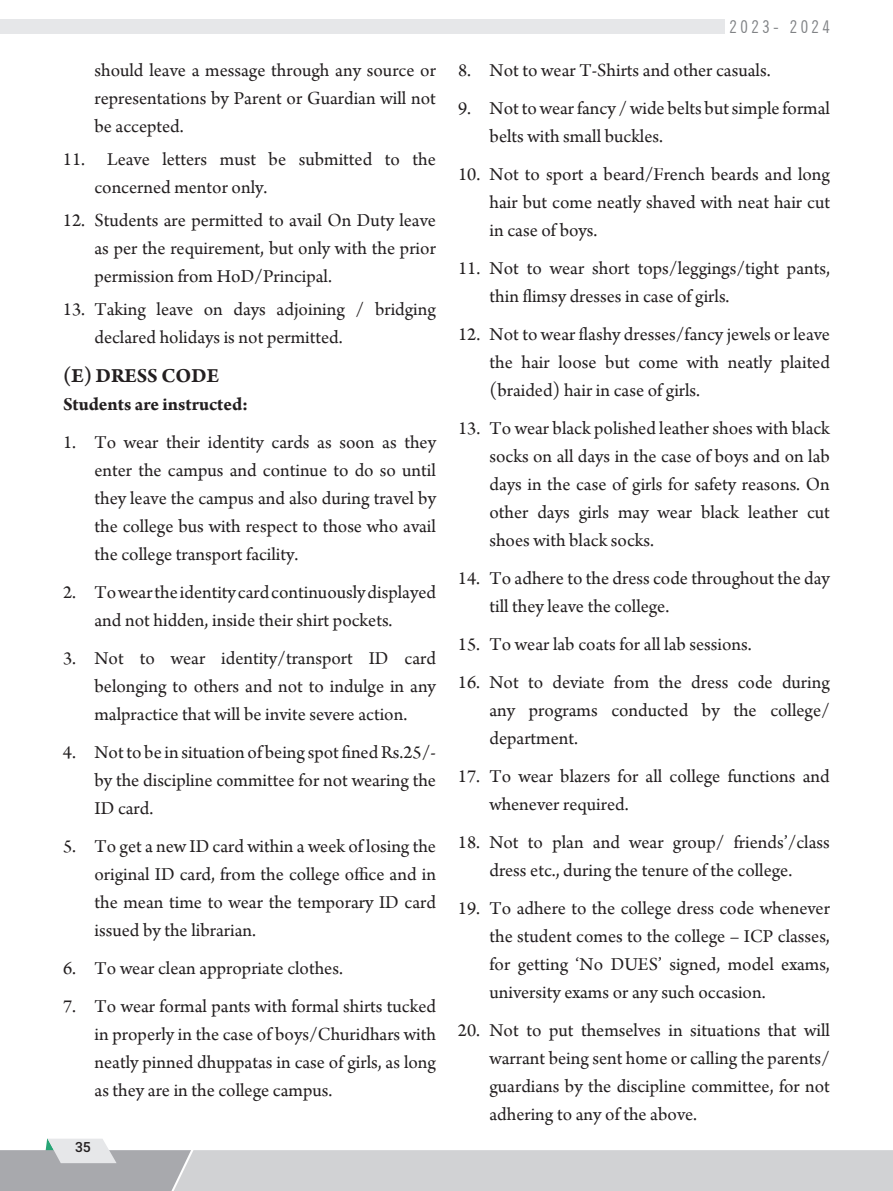
<style>
.page{position:relative;width:893px;height:1191px;background:#fff}
.page>*{position:absolute;margin:0;border:0;box-sizing:border-box;transform-origin:0 0}
.t1{font:700 21px "Arno Pro";color:#231f20}
.t2{font:19.25px/28px "Arno Pro";color:#231f20;text-align:justify}
.t3{font:700 19.25px "Arno Pro";color:#231f20}
.t4{font:condensed 17.5px "News Gothic BT";letter-spacing:.2em;color:#808285}
.t5{font:500 14px "Roboto";color:#231f20}
</style>
<div class="page">
<svg style="left:0;top:1138px;width:893px;height:53px"></svg>
<div style="left:0;top:19px;width:724px;height:14px;background:#e6e7e9"></div>
<p class="t2" style="left:94px;top:57px;width:343px">should leave a message through any source or representations by Parent or Guardian will not be accepted.</p>
<p class="t2" style="left:94px;top:146px;width:343px;text-indent:-31px">11. Leave letters must be submitted to the concerned mentor only.</p>
<p class="t2" style="left:94px;top:207px;width:343px;text-indent:-31px">12. Students are permitted to avail On Duty leave as per the requirement, but only with the prior permission from HoD/Principal.</p>
<p class="t2" style="left:94px;top:296px;width:343px;text-indent:-32px">13. Taking leave on days adjoining / bridging declared holidays is not permitted.</p>
<p class="t1" style="left:63px;top:364px;width:157px">(E) DRESS CODE</p>
<p class="t3" style="left:63px;top:393px;width:187px">Students are instructed:</p>
<p class="t2" style="left:94px;top:429px;width:343px;text-indent:-31px">1. To wear their identity cards as soon as they enter the campus and continue to do so until they leave the campus and also during travel by the college bus with respect to those who avail the college transport facility.</p>
<p class="t2" style="left:94px;top:579px;width:343px;text-indent:-31px">2. Toweartheidentitycardcontinuouslydisplayed and not hidden, inside their shirt pockets.</p>
<p class="t2" style="left:94px;top:645px;width:343px;text-indent:-31px">3. Not to wear identity/transport ID card belonging to others and not to indulge in any malpractice that will be invite severe action.</p>
<p class="t2" style="left:94px;top:739px;width:343px;text-indent:-32px">4. Notto be in situation of being spot finedRs.25/- by the discipline committee for not wearing the ID card.</p>
<p class="t2" style="left:94px;top:833px;width:343px;text-indent:-31px">5. To get a new ID card within a week of losing the original ID card, from the college office and in the mean time to wear the temporary ID card issued by the librarian.</p>
<p class="t2" style="left:63px;top:955px;width:281px">6. To wear clean appropriate clothes.</p>
<p class="t2" style="left:95px;top:993px;width:343px;text-indent:-31px">7. To wear formal pants with formal shirts tucked in properly in the case of boys/Churidhars with neatly pinned dhuppatas in case of girls, as long as they are in the college campus.</p>
<p class="t5" style="left:75px;top:1137px;width:17px">35</p>
<p class="t4" style="left:729px;top:16px;width:102px">2023- 2024</p>
<p class="t2" style="left:458px;top:57px;width:314px">8. Not to wear T-Shirts and other casuals.</p>
<p class="t2" style="left:490px;top:95px;width:342px;text-indent:-32px">9. Not towearfancy /wide belts butsimple formal belts with small buckles.</p>
<p class="t2" style="left:490px;top:161px;width:342px;text-indent:-31px">10. Not to sport a beard/French beards and long hair but come neatly shaved with neat hair cut in case of boys.</p>
<p class="t2" style="left:490px;top:255px;width:342px;text-indent:-31px">11. Not to wear short tops/leggings/tight pants, thin flimsy dresses in case of girls.</p>
<p class="t2" style="left:490px;top:321px;width:342px;text-indent:-31px">12. Not to wear flashy dresses/fancy jewels or leave the hair loose but come with neatly plaited (braided) hair in case of girls.</p>
<p class="t2" style="left:489px;top:415px;width:342px;text-indent:-31px">13. To wear black polished leather shoes with black socks on all days in the case of boys and on lab days in the case of girls for safety reasons. On other days girls may wear black leather cut shoes with black socks.</p>
<p class="t2" style="left:489px;top:565px;width:342px;text-indent:-32px">14. To adhere to the dress code throughout the day till they leave the college.</p>
<p class="t2" style="left:458px;top:631px;width:295px">15. To wear lab coats for all lab sessions.</p>
<p class="t2" style="left:489px;top:669px;width:342px;text-indent:-31px">16. Not to deviate from the dress code during any programs conducted by the college/ department.</p>
<p class="t2" style="left:489px;top:763px;width:342px;text-indent:-31px">17. To wear blazers for all college functions and whenever required.</p>
<p class="t2" style="left:458px;top:829px;width:373px;text-align:center">18. Not to plan and wear group/ friends’/class dress etc., during the tenure of the college.</p>
<p class="t2" style="left:489px;top:895px;width:342px;text-indent:-32px">19. To adhere to the college dress code whenever the student comes to the college – ICP classes, for getting ‘No DUES’ signed, model exams, university exams or any such occasion.</p>
<p class="t2" style="left:489px;top:1017px;width:342px;text-indent:-31px">20. Not to put themselves in situations that will warrant being sent home or calling the parents/ guardians by the discipline committee, for not adhering to any of the above.</p>
</div>
